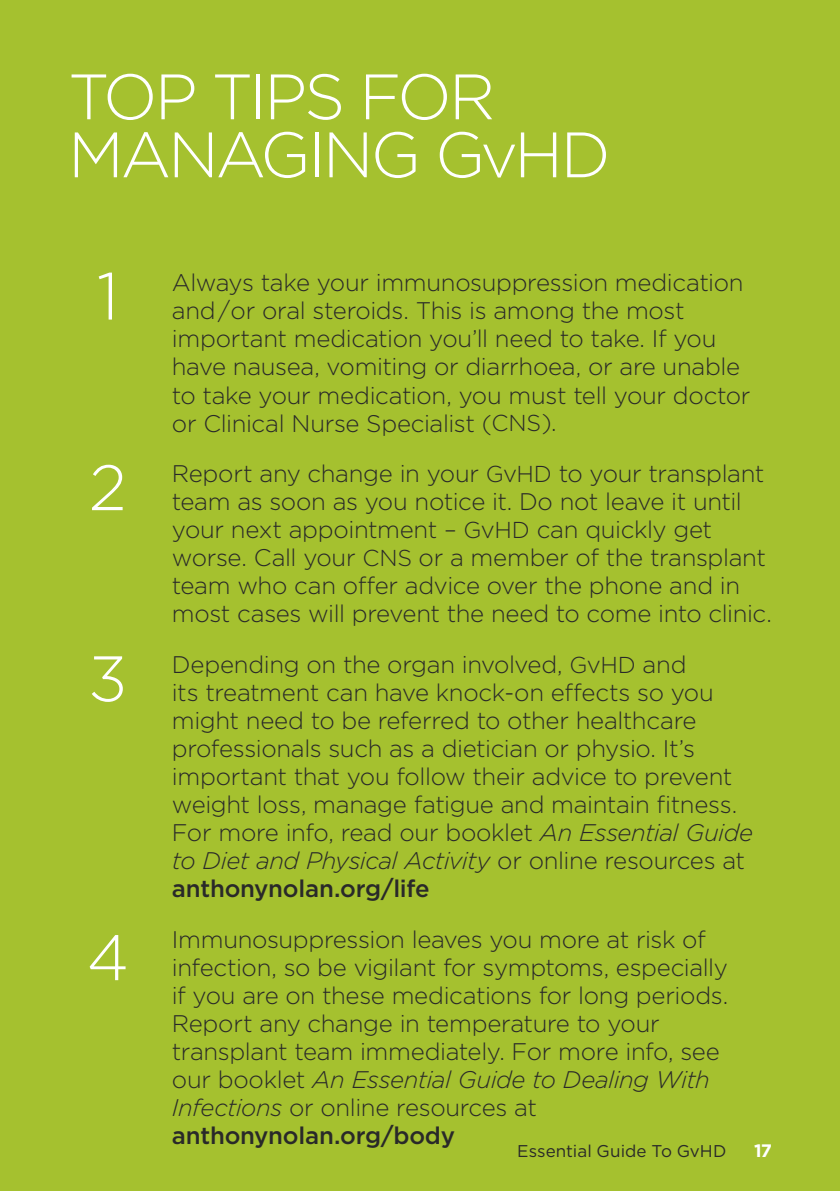
<style>
.page{position:relative;width:840px;height:1191px;background:#fff}
.page>*{position:absolute;margin:0;border:0;box-sizing:border-box;transform-origin:0 0}
.t1{font:300 66.6px "Gotham";color:#fff}
.t2{font:300 64px/58px "Gotham";letter-spacing:-.05em;color:#fff}
.t3{font:300 24px/28px "Gotham";letter-spacing:-.015em;color:#292929}
.t4{font:700 18px "Gotham";color:#fff}
.t5{font:17px "Gotham";color:#292929}
.s1{font-size:23px}
.s2{font-style:italic}
.s3{font-weight:500}
</style>
<div class="page">
<div style="left:0;top:0;width:839px;height:1191px;background:#a5c12f"></div>
<h2 class="t2" style="left:68px;top:66px;width:543px">TOP TIPS FOR<br>MANAGING GvHD</h2>
<h1 class="t1" style="left:97px;top:254px;width:24px">1</h1>
<h2 class="t2" style="left:89px;top:457px;width:39px">2</h2>
<h2 class="t2" style="left:88px;top:648px;width:41px">3</h2>
<h2 class="t2" style="left:86px;top:926px;width:44px">4</h2>
<p class="t3" style="left:172px;top:268px;width:579px">Always take your immunosuppression medication and/or oral steroids. This is among the most important medication you’ll need to take. If you have nausea, vomiting or diarrhoea, or are unable to take your medication, you must tell your doctor or Clinical Nurse Specialist (<span class="s1">CNS</span>).</p>
<p class="t3" style="left:172px;top:459px;width:601px">Report any change in your <span class="s1">G</span>v<span class="s1">HD</span> to your transplant team as soon as you notice it. Do not leave it until your next appointment – <span class="s1">G</span>v<span class="s1">HD</span> can quickly get worse. Call your <span class="s1">CNS</span> or a member of the transplant team who can offer advice over the phone and in most cases will prevent the need to come into clinic.</p>
<p class="t3" style="left:172px;top:650px;width:582px">Depending on the organ involved, <span class="s1">G</span>v<span class="s1">HD</span> and<br>its treatment can have knock-on effects so you might need to be referred to other healthcare professionals such as a dietician or physio. It’s important that you follow their advice to prevent weight loss, manage fatigue and maintain fitness.<br>For more info, read our booklet <span class="s2">An Essential Guide to Diet and Physical Activity</span> or online resources at <span class="s3">anthonynolan.org/life</span></p>
<p class="t3" style="left:172px;top:924px;width:557px">Immunosuppression leaves you more at risk of infection, so be vigilant for symptoms, especially if you are on these medications for long periods.<br>Report any change in temperature to your transplant team immediately. For more info, see our booklet <span class="s2">An Essential Guide to Dealing With Infections</span> or online resources at <span class="s3">anthonynolan.org/body</span></p>
<p class="t5" style="left:516px;top:1140px;width:211px">Essential Guide To GvHD</p>
<p class="t4" style="left:753px;top:1138px;width:19px">17</p>
</div>
